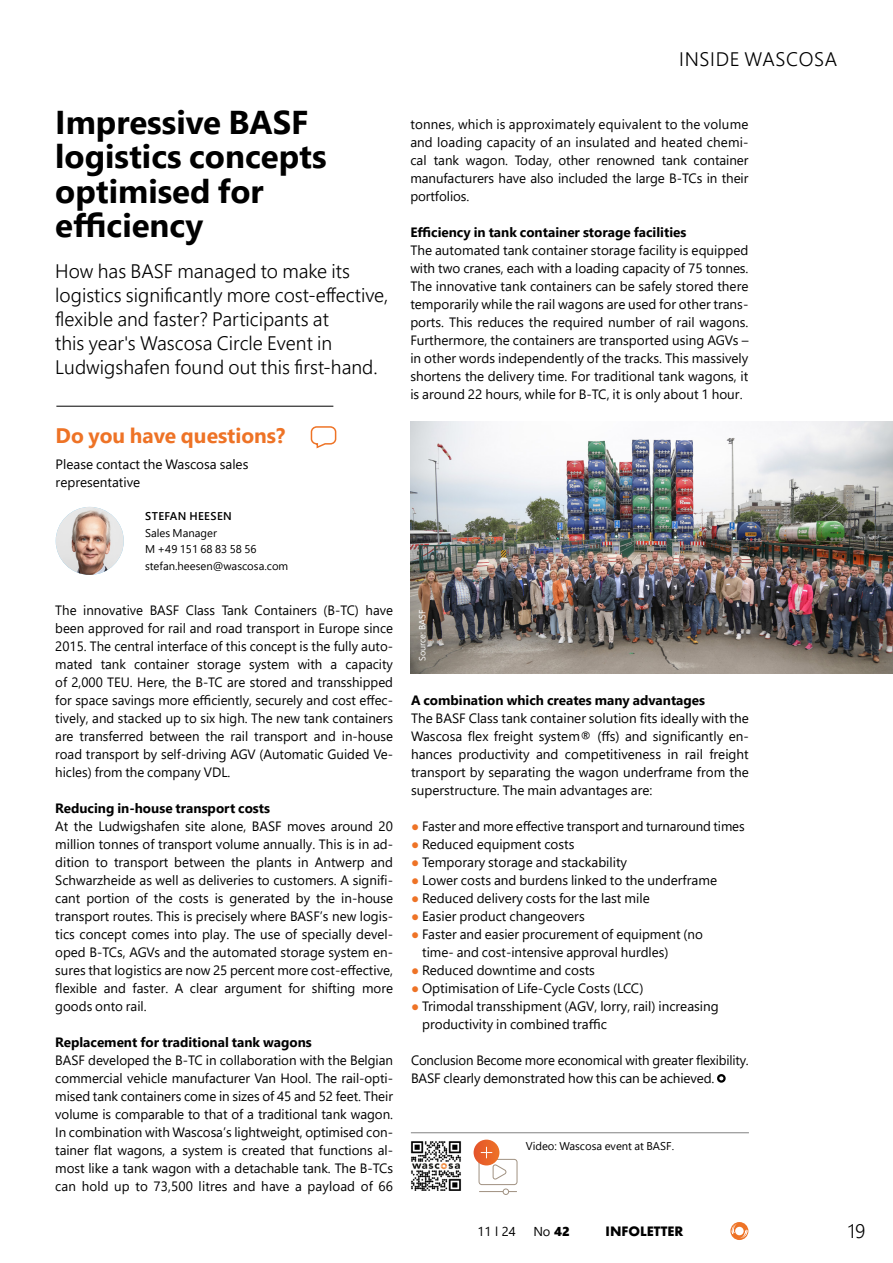
<style>
.page{position:relative;width:893px;height:1263px;background:#fff}
.page>*{position:absolute;margin:0;border:0;box-sizing:border-box;transform-origin:0 0}
.t1{font:700 33px/34.5px "Segoe UI";color:#000}
.t2{font:700 21px "Segoe UI";color:#ee7326}
.t3{font:300 19.5px/24px "Segoe UI";color:#000}
.t4{font:300 19.5px "Segoe UI";letter-spacing:.035em;color:#000}
.t5{font:13.5px/18px "Segoe UI";color:#000;text-align:justify}
.t6{font:700 13.5px "Segoe UI";color:#000}
.t7{font:12.9px "Segoe UI";color:#000}
.t8{font:700 12.6px "Futura";color:#000}
.t9{font:11.25px/16.5px "Segoe UI";color:#000}
.t10{font:600 11.25px "Segoe UI";letter-spacing:.035em;color:#000}
.t11{font:9px "Segoe UI";color:#fff}
.s1{color:#ee7326}
.s2{font-family:"Segoe UI Black"}
</style>
<div class="page">
<svg style="left:730px;top:1222px;width:18px;height:18px"></svg>
<hr style="left:56px;top:406px;width:277px;height:1px;background:#000">
<svg style="left:310px;top:426px;width:27px;height:23px"></svg>
<img style="left:410px;top:422px;width:483px;height:252px">
<div style="left:717px;top:1074px;width:9px;height:9px;border:2px solid #000;border-radius:50%"></div>
<img style="left:56px;top:507px;width:68px;height:68px;border-radius:34px">
<img style="left:411px;top:1141px;width:50px;height:50px">
<div style="left:479px;top:1159px;width:38px;height:26px;border:1px solid #a09181;border-radius:3px"></div>
<svg style="left:479px;top:1191px;width:38px;height:1px"></svg>
<div style="left:503px;top:1188px;width:6px;height:7px;border:1px solid #a09181;border-radius:50%"></div>
<svg style="left:474px;top:1139px;width:25px;height:26px"></svg>
<svg style="left:481px;top:1147px;width:27px;height:32px"></svg>
<hr style="left:411px;top:1132px;width:338px;height:1px;background:#000">
<h1 class="t1" style="left:55px;top:102px;width:273px">Impressive BASF logistics concepts optimised for efficiency</h1>
<h3 class="t3" style="left:55px;top:257px;width:335px">How has BASF managed to make its logistics significantly more cost-effective, flexible and faster? Participants at<br>this year's Wascosa Circle Event in Ludwigshafen found out this first-hand.</h3>
<h2 class="t2" style="left:56px;top:415px;width:231px">Do you have questions?</h2>
<p class="t5" style="left:56px;top:454px;width:194px">Please contact the Wascosa sales representative</p>
<p class="t10" style="left:145px;top:506px;width:88px">STEFAN HEESEN</p>
<p class="t9" style="left:145px;top:523px;width:145px">Sales Manager<br>M +49 151 68 83 58 56 stefan.heesen@wascosa.com</p>
<p class="t5" style="left:55px;top:600px;width:339px">The innovative BASF Class Tank Containers (B-TC) have been approved for rail and road transport in Europe since 2015. The central interface of this concept is the fully auto&shy;mated tank container storage system with a capacity of 2,000 TEU. Here, the B-TC are stored and transshipped for space savings more efficiently, securely and cost effec&shy;tively, and stacked up to six high. The new tank containers are transferred between the rail transport and in-house road transport by self-driving AGV (Automatic Guided Ve&shy;hicles) from the company VDL.</p>
<p class="t6" style="left:55px;top:795px;width:216px">Reducing in-house transport costs</p>
<p class="t5" style="left:55px;top:816px;width:339px">At the Ludwigshafen site alone, BASF moves around 20 million tonnes of transport volume annually. This is in ad&shy;dition to transport between the plants in Antwerp and Schwarzheide as well as deliveries to customers. A signifi&shy;cant portion of the costs is generated by the in-house transport routes. This is precisely where BASF’s new logis&shy;tics concept comes into play. The use of specially devel&shy;oped B-TCs, AGVs and the automated storage system en&shy;sures that logistics are now 25 percent more cost-effective, flexible and faster. A clear argument for shifting more goods onto rail.</p>
<p class="t6" style="left:55px;top:1029px;width:258px">Replacement for traditional tank wagons</p>
<p class="t5" style="left:55px;top:1050px;width:339px">BASF developed the B-TC in collaboration with the Belgian commercial vehicle manufacturer Van Hool. The rail-opti&shy;mised tank containers come in sizes of 45 and 52 feet. Their volume is comparable to that of a traditional tank wagon.<br>In combination with Wascosa’s lightweight, optimised con&shy;tainer flat wagons, a system is created that functions al&shy;most like a tank wagon with a detachable tank. The B-TCs can hold up to 73,500 litres and have a payload of 66</p>
<h3 class="t4" style="left:679px;top:41px;width:160px">INSIDE WASCOSA</h3>
<p class="t5" style="left:410px;top:114px;width:340px">tonnes, which is approximately equivalent to the volume and loading capacity of an insulated and heated chemi&shy;cal tank wagon. Today, other renowned tank container manufacturers have also included the large B-TCs in their portfolios.</p>
<p class="t6" style="left:410px;top:219px;width:278px">Efficiency in tank container storage facilities</p>
<p class="t5" style="left:410px;top:240px;width:340px">The automated tank container storage facility is equipped with two cranes, each with a loading capacity of 75 tonnes.<br>The innovative tank containers can be safely stored there temporarily while the rail wagons are used for other trans&shy;ports. This reduces the required number of rail wagons.<br>Furthermore, the containers are transported using AGVs – in other words independently of the tracks. This massively shortens the delivery time. For traditional tank wagons, it is around 22 hours, while for B-TC, it is only about 1 hour.</p>
<p class="t11" style="left:414px;top:661px;width:53px;rotate:-90deg">Source: BASF</p>
<p class="t6" style="left:411px;top:687px;width:296px">A combination which creates many advantages</p>
<p class="t5" style="left:411px;top:708px;width:339px">The BASF Class tank container solution fits ideally with the Wascosa flex freight system® (ffs) and significantly en&shy;hances productivity and competitiveness in rail freight transport by separating the wagon underframe from the superstructure. The main advantages are:</p>
<p class="t5" style="left:411px;top:816px;width:335px"><span class="s1">●</span> Faster and more effective transport and turnaround times</p>
<p class="t5" style="left:411px;top:834px;width:165px"><span class="s1">●</span> Reduced equipment costs</p>
<p class="t5" style="left:411px;top:852px;width:218px"><span class="s1">●</span> Temporary storage and stackability</p>
<p class="t5" style="left:411px;top:870px;width:308px"><span class="s1">●</span> Lower costs and burdens linked to the underframe</p>
<p class="t5" style="left:411px;top:888px;width:240px"><span class="s1">●</span> Reduced delivery costs for the last mile</p>
<p class="t5" style="left:411px;top:906px;width:175px"><span class="s1">●</span> Easier product changeovers</p>
<p class="t5" style="left:422px;top:924px;width:282px;text-indent:-11px"><span class="s1">●</span> Faster and easier procurement of equipment (no time- and cost-intensive approval hurdles)</p>
<p class="t5" style="left:411px;top:960px;width:185px"><span class="s1">●</span> Reduced downtime and costs</p>
<p class="t5" style="left:411px;top:978px;width:234px"><span class="s1">●</span> Optimisation of Life-Cycle Costs (LCC)</p>
<p class="t5" style="left:422px;top:996px;width:298px;text-indent:-11px"><span class="s1">●</span> Trimodal transshipment (AGV, lorry, rail) increasing productivity in combined traffic</p>
<p class="t5" style="left:411px;top:1050px;width:339px">Conclusion Become more economical with greater flexibility.<br>BASF clearly demonstrated how this can be achieved.</p>
<p class="t9" style="left:526px;top:1137px;width:150px">Video: Wascosa event at BASF.</p>
<p class="t7" style="left:478px;top:1219px;width:40px">11 l 24</p>
<p class="t7" style="left:533px;top:1219px;width:38px">No <span class="s2">42</span></p>
<p class="t8" style="left:606px;top:1222px;width:79px">INFOLETTER</p>
<h3 class="t3" style="left:848px;top:1217px;width:19px">19</h3>
</div>
